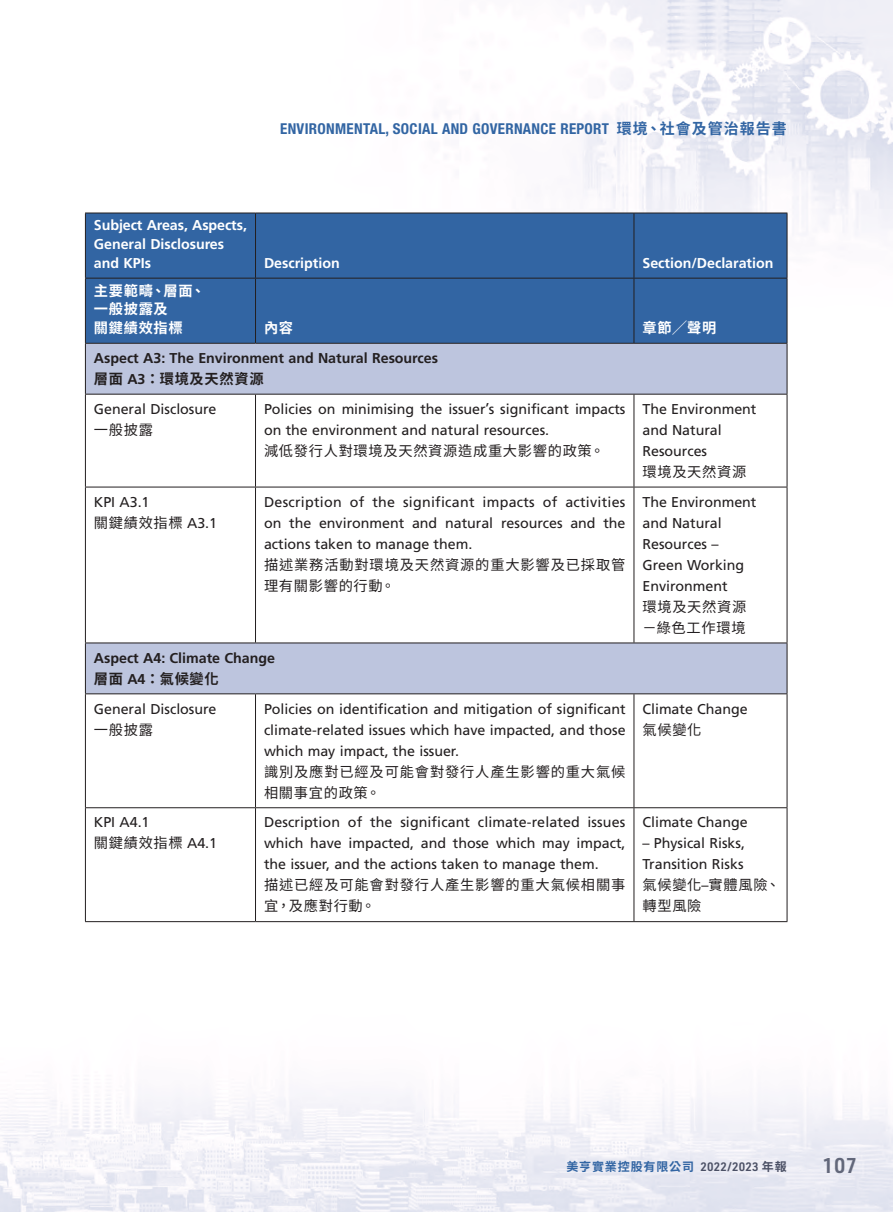
<style>
.page{position:relative;width:893px;height:1212px;background:#fff}
.page>*{position:absolute;margin:0;border:0;box-sizing:border-box;transform-origin:0 0}
.t1{font:600 21px "URWDIN";color:#62677a}
.t2{font:700 condensed 15px "Helvetica Neue LT Std";letter-spacing:.02em;color:#3265a3}
.Body_Text{font:14.25px/21px "Frutiger LT Std";color:#231f20}
.Body_Text-2{font:14.25px/21px "Source Han Sans TC";letter-spacing:.05em;color:#231f20}
.Body_Text-3{font:700 14.25px/18.8px "Frutiger LT Std";color:#fff}
.Body_Text-4{font:700 14.25px "Frutiger LT Std";color:#231f20}
.Body_Text-5{font:700 14.25px "Source Han Sans TC";letter-spacing:.05em;color:#fff}
.Body_Text-6{font:700 14.25px "Source Han Sans TC";letter-spacing:.05em;color:#231f20}
.t3{font:700 12px "Source Han Sans TC";letter-spacing:.07em;color:#3265a3}
.s1{font-family:"Source Han Sans TC";font-stretch:normal}
.s2{font-family:"Frutiger LT Std"}
.s3{font-family:"URWDIN";font-weight:600;color:#4b5065}
.s4{color:#4b5065}
</style>
<div class="page">
<img style="left:0;top:0;width:893px;height:1212px">
<div style="left:86px;top:214px;width:701px;height:129px;background:#3265a3"></div>
<svg style="left:86px;top:344px;width:701px;height:349px"></svg>
<hr style="left:85px;top:344px;width:1px;height:50px;background:#231f20">
<hr style="left:787px;top:344px;width:1px;height:50px;background:#231f20">
<hr style="left:85px;top:394px;width:170px;height:1px;background:#231f20">
<hr style="left:85px;top:394px;width:1px;height:93px;background:#231f20">
<hr style="left:255px;top:394px;width:379px;height:1px;background:#231f20">
<hr style="left:255px;top:394px;width:1px;height:93px;background:#231f20">
<hr style="left:634px;top:394px;width:153px;height:1px;background:#231f20">
<hr style="left:634px;top:394px;width:1px;height:93px;background:#231f20">
<hr style="left:787px;top:394px;width:1px;height:93px;background:#231f20">
<hr style="left:85px;top:487px;width:170px;height:1px;background:#231f20">
<hr style="left:85px;top:487px;width:1px;height:155px;background:#231f20">
<hr style="left:255px;top:487px;width:379px;height:1px;background:#231f20">
<hr style="left:255px;top:487px;width:1px;height:155px;background:#231f20">
<hr style="left:634px;top:487px;width:153px;height:1px;background:#231f20">
<hr style="left:634px;top:487px;width:1px;height:155px;background:#231f20">
<hr style="left:787px;top:487px;width:1px;height:155px;background:#231f20">
<hr style="left:85px;top:643px;width:1px;height:50px;background:#231f20">
<hr style="left:787px;top:643px;width:1px;height:50px;background:#231f20">
<hr style="left:85px;top:693px;width:170px;height:1px;background:#231f20">
<hr style="left:85px;top:694px;width:1px;height:113px;background:#231f20">
<hr style="left:255px;top:693px;width:379px;height:1px;background:#231f20">
<hr style="left:255px;top:694px;width:1px;height:113px;background:#231f20">
<hr style="left:634px;top:693px;width:153px;height:1px;background:#231f20">
<hr style="left:634px;top:694px;width:1px;height:113px;background:#231f20">
<hr style="left:787px;top:694px;width:1px;height:113px;background:#231f20">
<hr style="left:85px;top:807px;width:170px;height:1px;background:#231f20">
<hr style="left:85px;top:808px;width:1px;height:113px;background:#231f20">
<hr style="left:255px;top:808px;width:1px;height:113px;background:#231f20">
<hr style="left:634px;top:808px;width:1px;height:113px;background:#231f20">
<hr style="left:787px;top:808px;width:1px;height:113px;background:#231f20">
<hr style="left:85px;top:642px;width:170px;height:1px;background:#231f20">
<hr style="left:255px;top:642px;width:379px;height:1px;background:#231f20">
<hr style="left:634px;top:642px;width:153px;height:1px;background:#231f20">
<hr style="left:255px;top:807px;width:379px;height:1px;background:#231f20">
<hr style="left:634px;top:807px;width:153px;height:1px;background:#231f20">
<hr style="left:85px;top:921px;width:170px;height:1px;background:#231f20">
<hr style="left:255px;top:921px;width:379px;height:1px;background:#231f20">
<hr style="left:634px;top:921px;width:153px;height:1px;background:#231f20">
<hr style="left:85px;top:213px;width:170px;height:1px;background:#231f20">
<hr style="left:85px;top:213px;width:1px;height:65px;background:#231f20">
<hr style="left:255px;top:213px;width:379px;height:1px;background:#231f20">
<hr style="left:255px;top:213px;width:1px;height:65px;background:#231f20">
<hr style="left:634px;top:213px;width:153px;height:1px;background:#231f20">
<hr style="left:634px;top:213px;width:1px;height:65px;background:#231f20">
<hr style="left:787px;top:213px;width:1px;height:65px;background:#231f20">
<hr style="left:85px;top:278px;width:170px;height:1px;background:#231f20">
<hr style="left:85px;top:278px;width:1px;height:65px;background:#231f20">
<hr style="left:255px;top:278px;width:379px;height:1px;background:#231f20">
<hr style="left:255px;top:278px;width:1px;height:65px;background:#231f20">
<hr style="left:634px;top:278px;width:153px;height:1px;background:#231f20">
<hr style="left:634px;top:278px;width:1px;height:65px;background:#231f20">
<hr style="left:787px;top:278px;width:1px;height:65px;background:#231f20">
<hr style="left:85px;top:343px;width:170px;height:1px;background:#231f20">
<hr style="left:255px;top:343px;width:379px;height:1px;background:#231f20">
<hr style="left:634px;top:343px;width:153px;height:1px;background:#231f20">
<p class="t2" style="left:280px;top:119px;width:508px">ENVIRONMENTAL, SOCIAL AND GOVERNANCE REPORT <span class="s1">環境、社會及管治報告書</span></p>
<p class="Body_Text-3" style="left:94px;top:216px;width:155px">Subject Areas, Aspects,<br>General Disclosures and KPIs</p>
<p class="Body_Text-3" style="left:264px;top:254px;width:77px">Description</p>
<p class="Body_Text-3" style="left:642px;top:254px;width:132px">Section/Declaration</p>
<p class="Body_Text-5" style="left:94px;top:282px;width:113px">主要範疇、層面、</p>
<p class="Body_Text-5" style="left:94px;top:301px;width:75px">一般披露及</p>
<p class="Body_Text-5" style="left:94px;top:320px;width:90px">關鍵績效指標</p>
<p class="Body_Text-5" style="left:264px;top:320px;width:31px">內容</p>
<p class="Body_Text-5" style="left:642px;top:320px;width:75px">章節╱聲明</p>
<p class="Body_Text-4" style="left:94px;top:350px;width:346px">Aspect A3: The Environment and Natural Resources</p>
<p class="Body_Text-6" style="left:94px;top:371px;width:171px">層面 <span class="s2">A3</span>：環境及天然資源</p>
<p class="Body_Text" style="left:94px;top:398px;width:124px">General Disclosure</p>
<p class="Body_Text-2" style="left:94px;top:419px;width:61px">一般披露</p>
<p class="Body_Text" style="left:264px;top:398px;width:363px">Policies on minimising the issuer’s significant impacts on the environment and natural resources.</p>
<p class="Body_Text-2" style="left:264px;top:440px;width:342px">減低發行人對環境及天然資源造成重大影響的政策。</p>
<p class="Body_Text" style="left:642px;top:398px;width:116px">The Environment and Natural<br>Resources</p>
<p class="Body_Text-2" style="left:642px;top:461px;width:105px">環境及天然資源</p>
<p class="Body_Text" style="left:94px;top:491px;width:57px">KPI A3.1</p>
<p class="Body_Text-2" style="left:94px;top:512px;width:125px">關鍵績效指標 <span class="s2">A3.1</span></p>
<p class="Body_Text" style="left:264px;top:491px;width:363px;text-align:justify">Description of the significant impacts of activities on the environment and natural resources and the actions taken to manage them.</p>
<p class="Body_Text-2" style="left:264px;top:554px;width:363px">描述業務活動對環境及天然資源的重大影響及已採取管理有關影響的行動。</p>
<p class="Body_Text-4" style="left:94px;top:649px;width:183px">Aspect A4: Climate Change</p>
<p class="Body_Text-6" style="left:94px;top:670px;width:126px">層面 <span class="s2">A4</span>：氣候變化</p>
<p class="Body_Text" style="left:94px;top:698px;width:124px">General Disclosure</p>
<p class="Body_Text-2" style="left:94px;top:719px;width:61px">一般披露</p>
<p class="Body_Text" style="left:264px;top:698px;width:363px;text-align:justify">Policies on identification and mitigation of significant climate-related issues which have impacted, and those which may impact, the issuer.</p>
<p class="Body_Text-2" style="left:264px;top:761px;width:363px">識別及應對已經及可能會對發行人產生影響的重大氣候相關事宜的政策。</p>
<p class="Body_Text" style="left:94px;top:812px;width:57px">KPI A4.1</p>
<p class="Body_Text-2" style="left:94px;top:833px;width:125px">關鍵績效指標 <span class="s2">A4.1</span></p>
<p class="Body_Text" style="left:264px;top:812px;width:363px;text-align:justify">Description of the significant climate-related issues which have impacted, and those which may impact, the issuer, and the actions taken to manage them.</p>
<p class="Body_Text-2" style="left:264px;top:875px;width:363px">描述已經及可能會對發行人產生影響的重大氣候相關事宜，及應對行動。</p>
<p class="Body_Text" style="left:642px;top:491px;width:116px">The Environment and Natural<br>Resources –<br>Green Working<br>Environment</p>
<p class="Body_Text-2" style="left:642px;top:596px;width:105px">環境及天然資源－綠色工作環境</p>
<p class="Body_Text" style="left:642px;top:698px;width:107px">Climate Change</p>
<p class="Body_Text-2" style="left:642px;top:719px;width:61px">氣候變化</p>
<p class="Body_Text" style="left:642px;top:812px;width:107px">Climate Change</p>
<p class="Body_Text" style="left:642px;top:833px;width:104px">– Physical Risks,<br>Transition Risks</p>
<p class="Body_Text-2" style="left:642px;top:875px;width:139px">氣候變化<span class="s2">–</span>實體風險、轉型風險</p>
<p class="t3" style="left:566px;top:1159px;width:222px">美亨實業控股有限公司 <span class="s3">2022/2023</span> <span class="s4">年報</span></p>
<h1 class="t1" style="left:822px;top:1151px;width:36px">107</h1>
</div>
